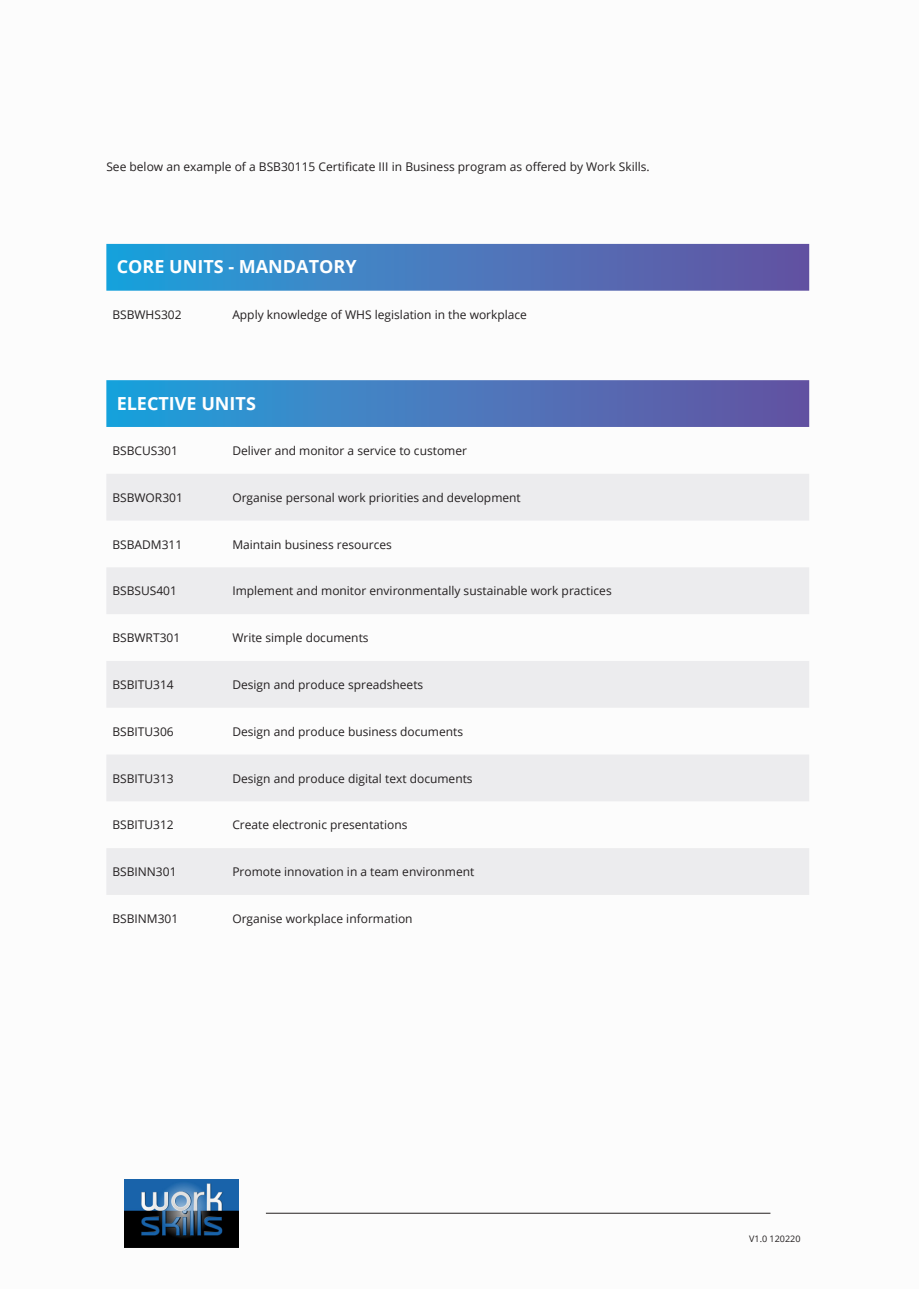
<style>
.page{position:relative;width:919px;height:1289px;background:#fff}
.page>*{position:absolute;margin:0;border:0;box-sizing:border-box;transform-origin:0 0}
._6_pt{font:700 18px "Open Sans";color:#fff}
._6_pt-2{font:12px "Open Sans";color:#231f20}
.Body_Text{font:12px "Open Sans";color:#231f20}
.Body_Text-2{font:9px "Open Sans";color:#231f20}
</style>
<div class="page">
<svg style="left:106px;top:244px;width:703px;height:47px;background:#477abe"></svg>
<svg style="left:106px;top:380px;width:703px;height:47px;background:#467abd"></svg>
<svg style="left:106px;top:474px;width:703px;height:420px;fill:#ececee"></svg>
<hr style="left:266px;top:1212px;width:504px;height:1px;background:#231f20">
<img style="left:124px;top:1179px;width:114px;height:68px">
<p class="Body_Text" style="left:106px;top:158px;width:545px">See below an example of a BSB30115 Certificate III in Business program as offered by Work Skills.</p>
<p class="_6_pt" style="left:117px;top:254px;width:241px">CORE UNITS - MANDATORY</p>
<p class="_6_pt-2" style="left:112px;top:306px;width:71px">BSBWHS302</p>
<p class="_6_pt-2" style="left:232px;top:306px;width:296px">Apply knowledge of WHS legislation in the workplace</p>
<p class="_6_pt" style="left:117px;top:390px;width:141px">ELECTIVE UNITS</p>
<p class="_6_pt-2" style="left:112px;top:442px;width:67px">BSBCUS301</p>
<p class="_6_pt-2" style="left:232px;top:442px;width:236px">Deliver and monitor a service to customer</p>
<p class="_6_pt-2" style="left:112px;top:489px;width:72px">BSBWOR301</p>
<p class="_6_pt-2" style="left:232px;top:489px;width:290px">Organise personal work priorities and development</p>
<p class="_6_pt-2" style="left:112px;top:536px;width:71px">BSBADM311</p>
<p class="_6_pt-2" style="left:232px;top:536px;width:161px">Maintain business resources</p>
<p class="_6_pt-2" style="left:112px;top:582px;width:66px">BSBSUS401</p>
<p class="_6_pt-2" style="left:232px;top:582px;width:381px">Implement and monitor environmentally sustainable work practices</p>
<p class="_6_pt-2" style="left:112px;top:629px;width:69px">BSBWRT301</p>
<p class="_6_pt-2" style="left:232px;top:629px;width:138px">Write simple documents</p>
<p class="_6_pt-2" style="left:112px;top:676px;width:63px">BSBITU314</p>
<p class="_6_pt-2" style="left:232px;top:676px;width:192px">Design and produce spreadsheets</p>
<p class="_6_pt-2" style="left:112px;top:723px;width:63px">BSBITU306</p>
<p class="_6_pt-2" style="left:232px;top:723px;width:232px">Design and produce business documents</p>
<p class="_6_pt-2" style="left:112px;top:770px;width:63px">BSBITU313</p>
<p class="_6_pt-2" style="left:232px;top:770px;width:242px">Design and produce digital text documents</p>
<p class="_6_pt-2" style="left:112px;top:816px;width:63px">BSBITU312</p>
<p class="_6_pt-2" style="left:232px;top:816px;width:177px">Create electronic presentations</p>
<p class="_6_pt-2" style="left:112px;top:863px;width:66px">BSBINN301</p>
<p class="_6_pt-2" style="left:232px;top:863px;width:243px">Promote innovation in a team environment</p>
<p class="_6_pt-2" style="left:112px;top:910px;width:67px">BSBINM301</p>
<p class="_6_pt-2" style="left:232px;top:910px;width:182px">Organise workplace information</p>
<p class="Body_Text-2" style="left:749px;top:1232px;width:53px">V1.0 120220</p>
</div>
